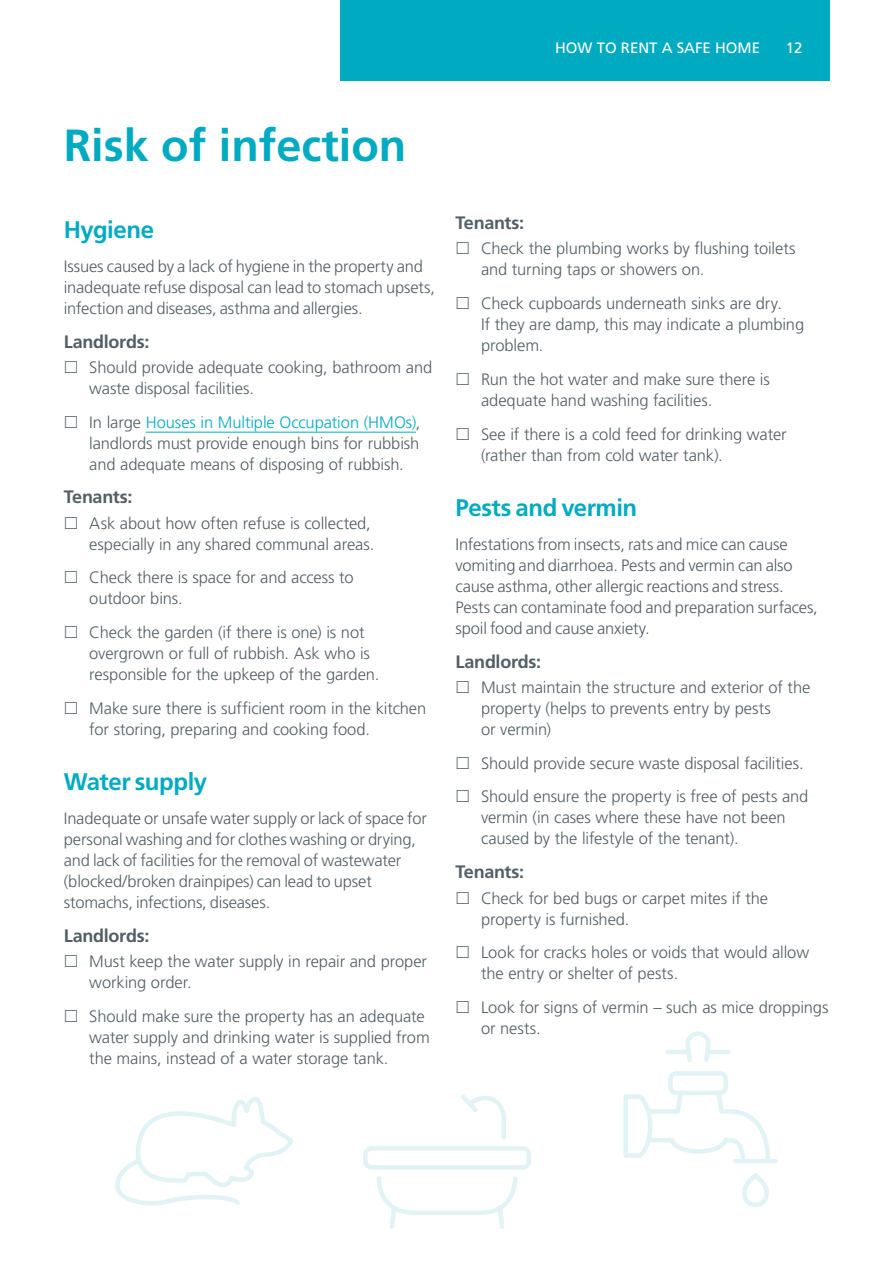
<style>
.page{position:relative;width:893px;height:1263px;background:#fff}
.page>*{position:absolute;margin:0;border:0;box-sizing:border-box;transform-origin:0 0}
.t1{font:700 45px "Frutiger LT Std";color:#00abc1}
.t2{font:700 24px "Frutiger LT Std";letter-spacing:-.02em;color:#00abc1}
.t3{font:700 18px "Frutiger LT Std";letter-spacing:-.015em;color:#525e65}
.Body_copy{font:300 16.5px/21px "Frutiger LT Std";letter-spacing:-.01em;color:#525e65}
.t4{font:15px "Frutiger LT Std";color:#fff}
.s1{color:#00abc1}
</style>
<div class="page">
<div style="left:340px;top:0;width:489px;height:81px;background:#00abc1"></div>
<hr style="left:146px;top:432px;width:270px;height:1px;background:#00abc1">
<svg style="left:363px;top:1094px;width:168px;height:135px"></svg>
<svg style="left:623px;top:1031px;width:155px;height:176px"></svg>
<svg style="left:115px;top:1096px;width:178px;height:110px"></svg>
<p class="t4" style="left:555px;top:39px;width:207px">HOW TO RENT A SAFE HOME</p>
<p class="t4" style="left:786px;top:39px;width:18px">12</p>
<h1 class="t1" style="left:64px;top:119px;width:344px">Risk of infection</h1>
<h2 class="t2" style="left:64px;top:216px;width:92px">Hygiene</h2>
<p class="Body_copy" style="left:64px;top:256px;width:373px">Issues caused by a lack of hygiene in the property and inadequate refuse disposal can lead to stomach upsets, infection and diseases, asthma and allergies.</p>
<h3 class="t3" style="left:64px;top:331px;width:87px">Landlords:</h3>
<p class="Body_copy" style="left:89px;top:357px;width:344px">Should provide adequate cooking, bathroom and waste disposal facilities.</p>
<p class="Body_copy" style="left:89px;top:412px;width:333px;text-align:justify">In large <span class="s1">Houses in Multiple Occupation (HMOs)</span>, landlords must provide enough bins for rubbish and adequate means of disposing of rubbish.</p>
<h3 class="t3" style="left:64px;top:487px;width:70px">Tenants:</h3>
<p class="Body_copy" style="left:89px;top:513px;width:286px">Ask about how often refuse is collected, especially in any shared communal areas.</p>
<p class="Body_copy" style="left:89px;top:567px;width:266px">Check there is space for and access to outdoor bins.</p>
<p class="Body_copy" style="left:89px;top:622px;width:292px">Check the garden (if there is one) is not overgrown or full of rubbish. Ask who is responsible for the upkeep of the garden.</p>
<p class="Body_copy" style="left:89px;top:698px;width:338px">Make sure there is sufficient room in the kitchen for storing, preparing and cooking food.</p>
<h2 class="t2" style="left:64px;top:768px;width:145px">Water supply</h2>
<p class="Body_copy" style="left:64px;top:808px;width:365px">Inadequate or unsafe water supply or lack of space for personal washing and for clothes washing or drying, and lack of facilities for the removal of wastewater (blocked/broken drainpipes) can lead to upset stomachs, infections, diseases.</p>
<h3 class="t3" style="left:64px;top:925px;width:87px">Landlords:</h3>
<p class="Body_copy" style="left:89px;top:951px;width:339px">Must keep the water supply in repair and proper working order.</p>
<p class="Body_copy" style="left:89px;top:1006px;width:342px">Should make sure the property has an adequate water supply and drinking water is supplied from the mains, instead of a water storage tank.</p>
<h3 class="t3" style="left:455px;top:212px;width:70px">Tenants:</h3>
<p class="Body_copy" style="left:481px;top:238px;width:316px">Check the plumbing works by flushing toilets and turning taps or showers on.</p>
<p class="Body_copy" style="left:481px;top:293px;width:325px">Check cupboards underneath sinks are dry.<br>If they are damp, this may indicate a plumbing problem.</p>
<p class="Body_copy" style="left:481px;top:369px;width:290px">Run the hot water and make sure there is adequate hand washing facilities.</p>
<p class="Body_copy" style="left:481px;top:424px;width:307px">See if there is a cold feed for drinking water (rather than from cold water tank).</p>
<h2 class="t2" style="left:455px;top:494px;width:183px">Pests and vermin</h2>
<p class="Body_copy" style="left:455px;top:534px;width:364px">Infestations from insects, rats and mice can cause vomiting and diarrhoea. Pests and vermin can also cause asthma, other allergic reactions and stress.<br>Pests can contaminate food and preparation surfaces, spoil food and cause anxiety.</p>
<h3 class="t3" style="left:455px;top:651px;width:87px">Landlords:</h3>
<p class="Body_copy" style="left:481px;top:677px;width:331px">Must maintain the structure and exterior of the property (helps to prevents entry by pests<br>or vermin)</p>
<p class="Body_copy" style="left:481px;top:753px;width:324px">Should provide secure waste disposal facilities.</p>
<p class="Body_copy" style="left:481px;top:786px;width:329px">Should ensure the property is free of pests and vermin (in cases where these have not been caused by the lifestyle of the tenant).</p>
<h3 class="t3" style="left:455px;top:861px;width:70px">Tenants:</h3>
<p class="Body_copy" style="left:481px;top:887px;width:289px">Check for bed bugs or carpet mites if the property is furnished.</p>
<p class="Body_copy" style="left:481px;top:942px;width:330px">Look for cracks holes or voids that would allow the entry or shelter of pests.</p>
<p class="Body_copy" style="left:481px;top:997px;width:349px">Look for signs of vermin – such as mice droppings or nests.</p>
</div>
